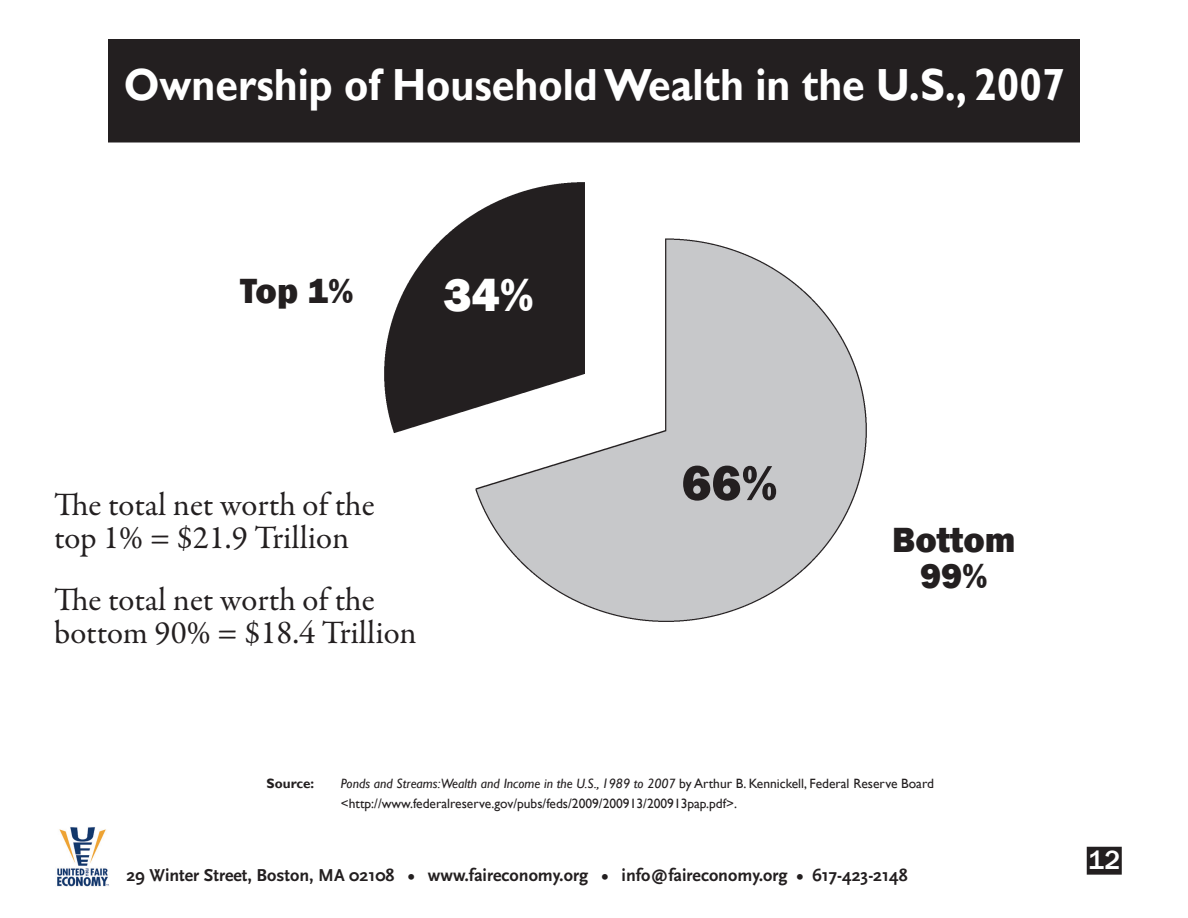
<style>
.page{position:relative;width:1188px;height:918px;background:#fff}
.page>*{position:absolute;margin:0;border:0;box-sizing:border-box;transform-origin:0 0}
.t1{font:800 51px "Franklin Gothic";color:#231f20}
.t2{font:800 48px "Franklin Gothic";color:#fff}
.t3{font:700 45px "Gill Sans";color:#fff;scale:.91 1}
.t4{font:800 36px/36px "Franklin Gothic";color:#231f20;text-align:center}
.t5{font:33px/33px "Garamond Premr Pro";color:#231f20}
.t6{font:500 27px "Franklin Gothic";color:#fff}
.t7{font:700 18px "Scala Sans";color:#231f20}
.t8{font:13.5px/20.4px "Gill Sans";color:#231f20}
.t9{font:700 13.5px "Gill Sans";color:#231f20}
.s1{font-style:italic}
</style>
<div class="page">
<div style="left:109px;top:40px;width:970px;height:102px;background:#231f20"></div>
<div style="left:108px;top:39px;width:972px;height:103px;border:2px solid #231f20"></div>
<img style="left:57px;top:827px;width:52px;height:60px">
<div style="left:1088px;top:848px;width:33px;height:26px;background:#231f20"></div>
<div style="left:1087px;top:847px;width:35px;height:28px;border:2px solid #231f20"></div>
<img style="left:384px;top:182px;width:483px;height:440px">
<h3 class="t3" style="left:124px;top:57px;width:1035px">Ownership of Household Wealth in the U.S., 2007</h3>
<h3 class="t4" style="left:240px;top:273px;width:115px">Top 1%</h3>
<h2 class="t2" style="left:443px;top:264px;width:92px">34%</h2>
<h3 class="t5" style="left:54px;top:489px;width:322px">The total net worth of the top 1% = $21.9 Trillion</h3>
<h3 class="t5" style="left:54px;top:584px;width:364px">The total net worth of the bottom 90% = $18.4 Trillion</h3>
<h1 class="t1" style="left:682px;top:450px;width:97px">66%</h1>
<h3 class="t4" style="left:892px;top:522px;width:125px">Bottom<br>99%</h3>
<p class="t9" style="left:267px;top:775px;width:49px">Source:</p>
<p class="t8" style="left:341px;top:773px;width:595px"><span class="s1">Ponds and Streams:Wealth and Income in the U.S., 1989 to 2007</span> by Arthur B. Kennickell, Federal Reserve Board &lt;http://www.federalreserve.gov/pubs/feds/2009/200913/200913pap.pdf&gt;.</p>
<h3 class="t7" style="left:126px;top:866px;width:783px">29 Winter Street, Boston, MA 02108 • www.faireconomy.org • info@faireconomy.org • 617-423-2148</h3>
<h3 class="t6" style="left:1088px;top:843px;width:33px">12</h3>
</div>
